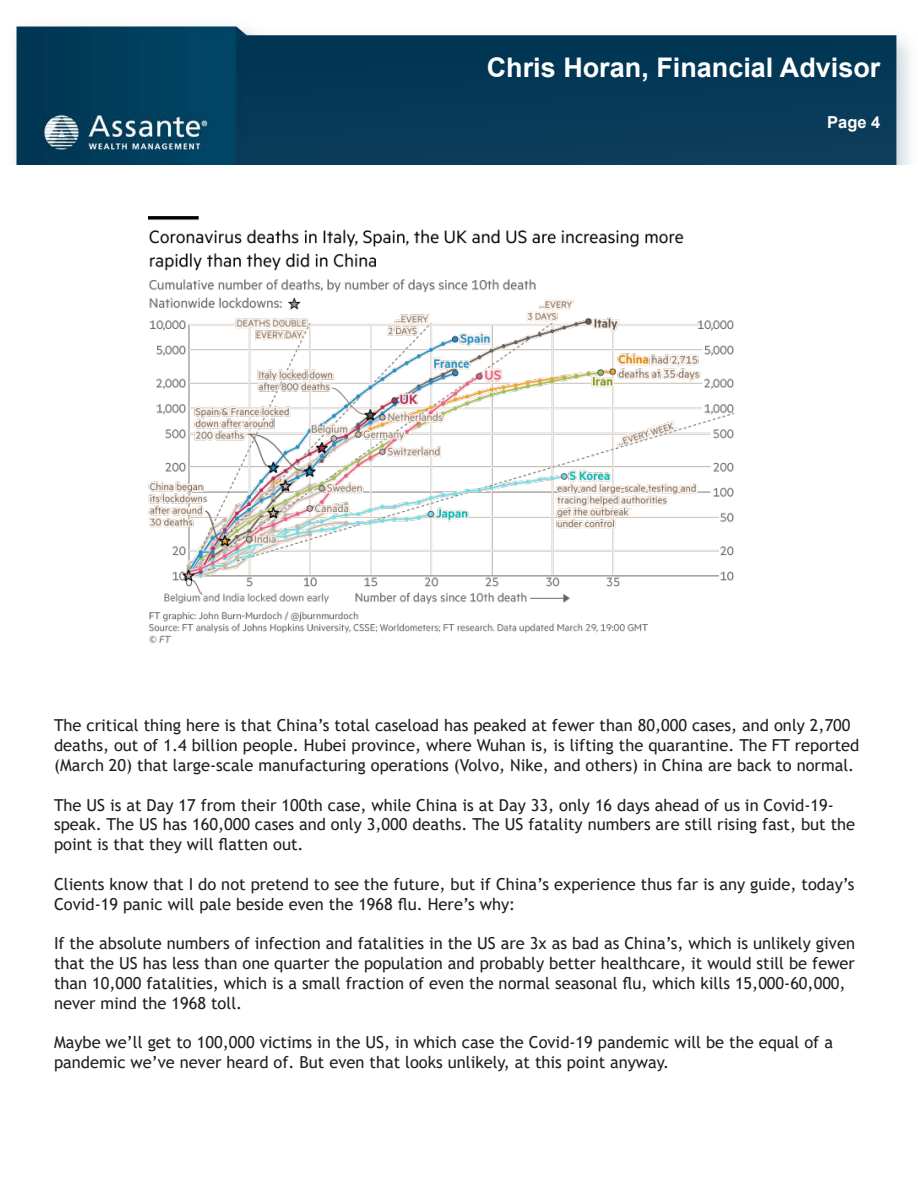
<style>
.page{position:relative;width:918px;height:1188px;background:#fff}
.page>*{position:absolute;margin:0;border:0;box-sizing:border-box;transform-origin:0 0}
.t1{font:700 27px "Arial";color:#fff}
.t2{font:16.5px/19.8px "Trebuchet MS";color:#231f20}
.t3{font:700 16.5px "Arial";color:#fff}
</style>
<div class="page">
<img style="left:15px;top:26px;width:895px;height:139px">
<img style="left:148px;top:216px;width:586px;height:428px">
<p class="t1" style="left:487px;top:49px;width:395px">Chris Horan, Financial Advisor</p>
<p class="t3" style="left:827px;top:110px;width:55px">Page 4</p>
<p class="t2" style="left:54px;top:716px;width:807px">The critical thing here is that China’s total caseload has peaked at fewer than 80,000 cases, and only 2,700 deaths, out of 1.4 billion people. Hubei province, where Wuhan is, is lifting the quarantine. The FT reported (March 20) that large-scale manufacturing operations (Volvo, Nike, and others) in China are back to normal.</p>
<p class="t2" style="left:54px;top:795px;width:803px">The US is at Day 17 from their 100th case, while China is at Day 33, only 16 days ahead of us in Covid-19- speak. The US has 160,000 cases and only 3,000 deaths. The US fatality numbers are still rising fast, but the point is that they will flatten out.</p>
<p class="t2" style="left:54px;top:874px;width:802px">Clients know that I do not pretend to see the future, but if China’s experience thus far is any guide, today’s<br>Covid-19 panic will pale beside even the 1968 flu. Here’s why:</p>
<p class="t2" style="left:54px;top:933px;width:803px">If the absolute numbers of infection and fatalities in the US are 3x as bad as China’s, which is unlikely given that the US has less than one quarter the population and probably better healthcare, it would still be fewer than 10,000 fatalities, which is a small fraction of even the normal seasonal flu, which kills 15,000-60,000, never mind the 1968 toll.</p>
<p class="t2" style="left:54px;top:1032px;width:781px">Maybe we’ll get to 100,000 victims in the US, in which case the Covid-19 pandemic will be the equal of a pandemic we’ve never heard of. But even that looks unlikely, at this point anyway.</p>
</div>
